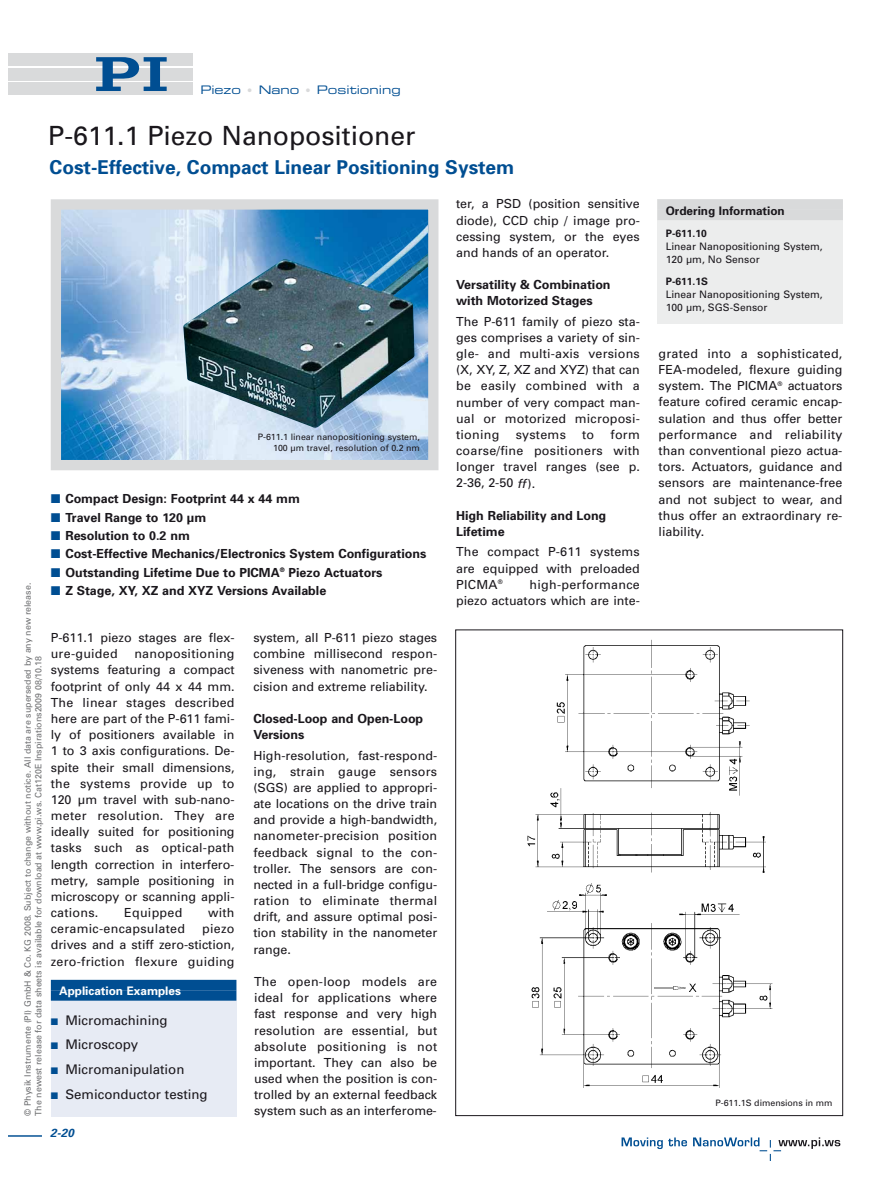
<style>
.page{position:relative;width:893px;height:1190px;background:#fff}
.page>*{position:absolute;margin:0;border:0;box-sizing:border-box;transform-origin:0 0}
.t1{font:26.4px "Univers";color:#1a171c}
.t2{font:700 19.05px "Univers";color:#004e92}
.t3{font:13.2px "Univers";color:#1a171c}
.t4{font:12.45px/16.2px "Univers";color:#1a171c;text-align:justify}
.t5{font:700 12.45px/16.2px "Univers";color:#1a171c}
.t6{font:12.45px "Univers";letter-spacing:.02em;color:#1a171c}
.t7{font:11.7px "Eurostile Extended Two";color:#004e92}
.t8{font:700 11.7px "Univers";color:#fff}
.t9{font:700 11.7px "Univers";color:#1a171c}
.t10{font:italic 700 11.7px "Univers";color:#004e92}
.t11{font:10.35px/13.2px "Univers";color:#1a171c}
.t12{font:700 10.35px "Univers";color:#1a171c}
.t13{font:8.85px/10.6px "Univers";color:#6f7072}
.t14{font:8.85px/11.7px "Univers";color:#1a171c;text-align:right}
.s1{font-size:10.35px;color:#d9dadb}
.s2{font-family:"European Pi Three";font-weight:400;font-size:14.7px;color:#004e92}
.s3{font-family:"European Pi Three";font-size:10.95px;color:#004e92}
.s4{font-style:italic}
</style>
<div class="page">
<hr style="left:9px;top:1135px;width:33px;height:1px;background:#004e92">
<div style="left:71px;top:53px;width:121px;height:13px;background:#d9dadb"></div>
<div style="left:71px;top:68px;width:121px;height:12px;background:#d9dadb"></div>
<div style="left:71px;top:83px;width:121px;height:12px;background:#d9dadb"></div>
<svg style="left:96px;top:57px;width:71px;height:34px"></svg>
<div style="left:9px;top:53px;width:84px;height:13px;background:#d9dadb"></div>
<div style="left:9px;top:68px;width:84px;height:12px;background:#d9dadb"></div>
<div style="left:9px;top:83px;width:84px;height:12px;background:#d9dadb"></div>
<svg style="left:621px;top:1137px;width:219px;height:23px"></svg>
<div style="left:51px;top:979px;width:185px;height:137px;background:#e7ebf4"></div>
<div style="left:51px;top:979px;width:185px;height:11px;background:#004e92"></div>
<div style="left:51px;top:990px;width:185px;height:10px;background:#004e92"></div>
<div style="left:657px;top:199px;width:185px;height:125px;background:#eceded"></div>
<div style="left:657px;top:199px;width:185px;height:11px;background:#d9dadb"></div>
<div style="left:657px;top:210px;width:185px;height:10px;background:#d9dadb"></div>
<img style="left:527px;top:639px;width:246px;height:449px">
<img style="left:62px;top:210px;width:365px;height:249px">
<div style="left:51px;top:199px;width:387px;height:271px;border:10px solid #d9dadb"></div>
<img style="left:182px;top:223px;width:246px;height:211px">
<p class="t7" style="left:200px;top:86px;width:202px">Piezo <span class="s1">•</span> Nano <span class="s1">•</span> Positioning</p>
<h1 class="t1" style="left:48px;top:126px;width:368px">P-611.1 Piezo Nanopositioner</h1>
<h2 class="t2" style="left:50px;top:160px;width:466px">Cost-Effective, Compact Linear Positioning System</h2>
<p class="t14" style="left:258px;top:431px;width:164px">P-611.1 linear nanopositioning system,<br>100 µm travel, resolution of 0.2 nm</p>
<p class="t5" style="left:51px;top:492px;width:250px"><span class="s2">-</span> Compact Design: Footprint 44 x 44 mm</p>
<p class="t5" style="left:51px;top:510px;width:157px"><span class="s2">-</span> Travel Range to 120 µm</p>
<p class="t5" style="left:51px;top:528px;width:141px"><span class="s2">-</span> Resolution to 0.2 nm</p>
<p class="t5" style="left:51px;top:547px;width:377px"><span class="s2">-</span> Cost-Effective Mechanics/Electronics System Configurations</p>
<p class="t5" style="left:51px;top:565px;width:333px"><span class="s2">-</span> Outstanding Lifetime Due to PICMA<sup>®</sup> Piezo Actuators</p>
<p class="t5" style="left:51px;top:583px;width:277px"><span class="s2">-</span> Z Stage, XY, XZ and XYZ Versions Available</p>
<p class="t13" style="left:23px;top:1115px;width:534px;rotate:-90deg">© Physik Instrumente (PI) GmbH &amp; Co. KG 2008. Subject to change without notice. All data are superseded by any new release.<br>The newest release for data sheets is available for download at www.pi.ws. Cat120E Inspirations2009 08/10.18</p>
<p class="t4" style="left:51px;top:630px;width:185px">P-611.1 piezo stages are flex&shy;ure-guided</p>
<p class="t4" style="left:253px;top:630px;width:185px">system, all P-611 piezo stages combine millisecond respon&shy;siveness with nanometric pre&shy;cision and extreme reliability.</p>
<p class="t5" style="left:253px;top:711px;width:171px">Closed-Loop and Open-Loop<br>Versions</p>
<p class="t4" style="left:253px;top:748px;width:185px">High-resolution, fast-respond&shy;ing, strain gauge sensors (SGS) are applied to appropri&shy;ate locations on the drive train and provide a high-bandwidth, nano meter-precision position feedback signal to the con&shy;troller. The sensors are con&shy;nected in a full-bridge configu&shy;ration to eliminate thermal drift, and assure optimal posi&shy;tion stability in the nanometer range.</p>
<p class="t4" style="left:254px;top:974px;width:185px">The open-loop models are ideal for applications where fast response and very high resolution are essential, but absolute positioning is not important. They can also be used when the position is con&shy;trolled by an external feedback system such as an interferome-</p>
<p class="t4" style="left:51px;top:647px;width:185px;text-indent:84px">nanopositioning sys tems featuring a compact footprint of only 44 x 44 mm.<br>The linear stages described here are part of the P-611 fami&shy;ly of positioners available in 1 to 3 axis configurations. De - s pi te their small dimensions, the systems provide up to 120 µm travel with sub-nano - meter resolution. They are ideally suited for positioning tasks such as optical-path length correction in interfero - metry, sample positioning in microscopy or scanning appli&shy;cations.</p>
<p class="t6" style="left:124px;top:908px;width:60px">Equipped</p>
<p class="t4" style="left:208px;top:905px;width:28px">with</p>
<p class="t6" style="left:51px;top:924px;width:136px">ceramic-encapsulated</p>
<p class="t4" style="left:51px;top:922px;width:185px;text-indent:151px">pie zo drives and a stiff zero-stiction, zero-friction flexure guiding</p>
<p class="t8" style="left:59px;top:987px;width:123px">Application Examples</p>
<p class="t3" style="left:51px;top:1015px;width:118px"><span class="s3">-</span> Micromachining</p>
<p class="t3" style="left:51px;top:1039px;width:89px"><span class="s3">-</span> Microscopy</p>
<p class="t3" style="left:51px;top:1064px;width:135px"><span class="s3">-</span> Micromanipulation</p>
<p class="t3" style="left:51px;top:1089px;width:158px"><span class="s3">-</span> Semiconductor testing</p>
<p class="t10" style="left:50px;top:1128px;width:27px">2-20</p>
<p class="t4" style="left:456px;top:197px;width:185px">ter, a PSD (position sensitive diode), CCD chip / image pro&shy;cessing system, or the eyes and hands of an operator.</p>
<p class="t5" style="left:456px;top:278px;width:156px">Versatility &amp; Combination with Motorized Stages</p>
<p class="t4" style="left:456px;top:314px;width:185px">The P-611 family of piezo sta - ges comprises a variety of sin&shy;gle- and multi-axis versions (X, XY, Z, XZ and XYZ) that can be easily combined with a number of very compact man&shy;ual or motorized microposi&shy;tioning</p>
<p class="t4" style="left:456px;top:427px;width:185px;text-indent:154px">form coarse/fine positioners with longer travel ranges (see p.<br>2-36, 2-50 <span class="s4">ff</span> ).</p>
<p class="t5" style="left:456px;top:508px;width:152px">High Reliability and Long<br>Lifetime</p>
<p class="t4" style="left:456px;top:545px;width:185px">The compact P-611 systems are equipped with preloaded PICMA<sup>®</sup></p>
<p class="t6" style="left:515px;top:430px;width:52px">systems</p>
<p class="t4" style="left:582px;top:427px;width:14px">to</p>
<p class="t4" style="left:456px;top:577px;width:185px;text-align:right">high-performance<br>pie zo actuators which are inte-</p>
<p class="t9" style="left:665px;top:206px;width:121px">Ordering Information</p>
<p class="t12" style="left:665px;top:229px;width:43px">P-611.10</p>
<p class="t11" style="left:665px;top:240px;width:158px">Linear Nanopositioning System,<br>120 µm, No Sensor</p>
<p class="t12" style="left:665px;top:277px;width:44px">P-611.1S</p>
<p class="t11" style="left:665px;top:288px;width:158px">Linear Nanopositioning System,<br>100 µm, SGS-Sensor</p>
<p class="t4" style="left:658px;top:346px;width:185px">grated into a sophisticated, FEA-modeled, flexure guiding system. The PICMA<sup>®</sup> actuators feature cofired ceramic encap&shy;sulation and thus offer better performance and reliability than conventional piezo actua&shy;tors. Actuators, guidance and sensors are maintenance-free and not subject to wear, and thus offer an extraordinary re - lia bility.</p>
<p class="t14" style="left:715px;top:1097px;width:119px">P-611.1S dimensions in mm</p>
</div>
